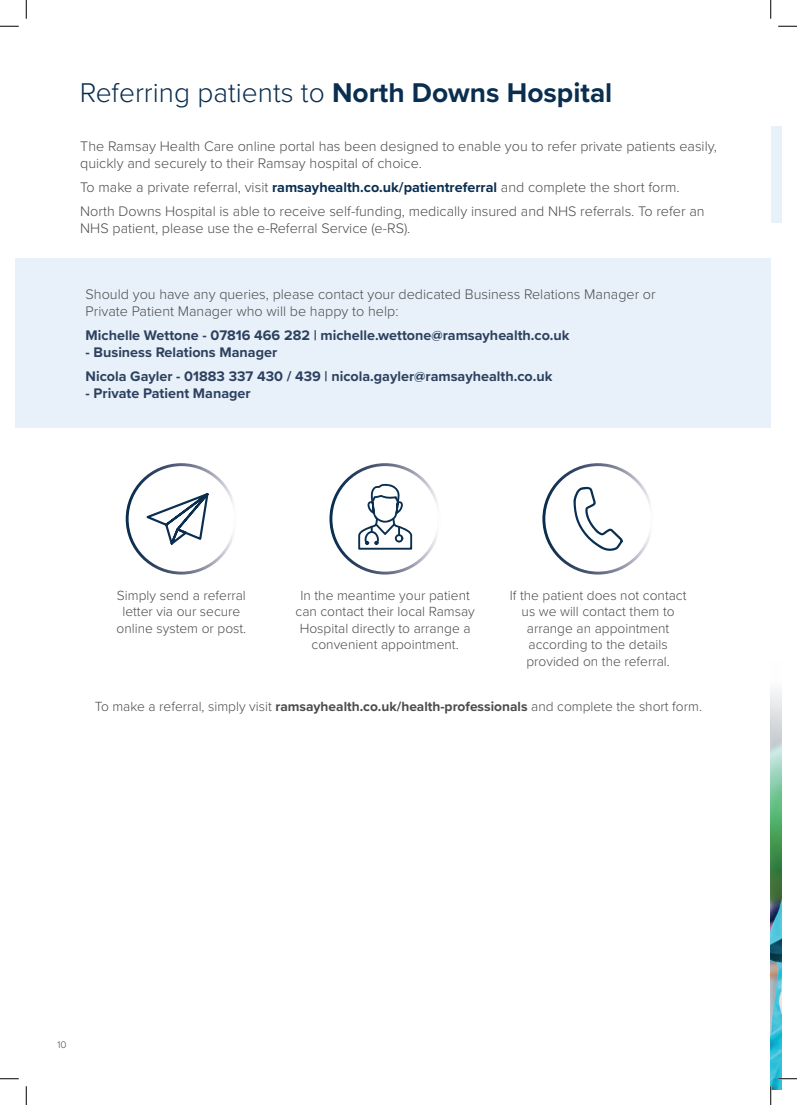
<style>
.page{position:relative;width:797px;height:1105px;background:#fff}
.page>*{position:absolute;margin:0;border:0;box-sizing:border-box;transform-origin:0 0}
.t1{font:300 28.12px "Proxima Nova";color:#0a2e4f}
.t2{font:300 14.38px/17.2px "Proxima Nova";color:#4b4c4d}
.t3{font:700 14.38px "Proxima Nova";color:#2d415f}
.t4{font:300 13.75px/16.5px "Proxima Nova";color:#4b4c4d;text-align:center}
.t5{font:300 10px "Proxima Nova";color:#4b4c4d}
.s1{font-weight:700}
.s2{font-weight:700;color:#0a2e4f}
</style>
<div class="page">
<img style="left:770px;top:689px;width:11px;height:350px">
<div style="left:770px;top:127px;width:11px;height:96px;background:#e8f1f9"></div>
<div style="left:16px;top:259px;width:754px;height:169px;background:#e8f1f9"></div>
<div style="left:329px;top:463px;width:112px;height:111px;border:3px solid #fff;border-radius:50%"></div>
<svg style="left:358px;top:484px;width:54px;height:66px"></svg>
<svg style="left:142px;top:481px;width:79px;height:64px"></svg>
<div style="left:126px;top:463px;width:111px;height:111px;border:3px solid #fff;border-radius:50%"></div>
<div style="left:542px;top:463px;width:112px;height:111px;border:3px solid #fff;border-radius:50%"></div>
<svg style="left:573px;top:487px;width:50px;height:64px"></svg>
<svg style="left:0;top:25px;width:19px;height:2px"></svg>
<svg style="left:778px;top:25px;width:19px;height:2px"></svg>
<svg style="left:0;top:1078px;width:19px;height:1px"></svg>
<svg style="left:25px;top:0;width:2px;height:19px"></svg>
<svg style="left:25px;top:1086px;width:2px;height:19px"></svg>
<svg style="left:770px;top:0;width:1px;height:19px"></svg>
<svg style="left:770px;top:1039px;width:27px;height:66px"></svg>
<h2 class="t1" style="left:80px;top:71px;width:534px">Referring patients to <span class="s1">North Downs Hospital</span></h2>
<p class="t2" style="left:80px;top:137px;width:638px">The Ramsay Health Care online portal has been designed to enable you to refer private patients easily, quickly and securely to their Ramsay hospital of choice.</p>
<p class="t2" style="left:80px;top:178px;width:600px">To make a private referral, visit <span class="s2">ramsayhealth.co.uk/patientreferral</span> and complete the short form.</p>
<p class="t2" style="left:80px;top:202px;width:626px">North Downs Hospital is able to receive self-funding, medically insured and NHS referrals. To refer an<br>NHS patient, please use the e-Referral Service (e-RS).</p>
<p class="t2" style="left:86px;top:284px;width:571px">Should you have any queries, please contact your dedicated Business Relations Manager or<br>Private Patient Manager who will be happy to help:</p>
<p class="t3" style="left:86px;top:324px;width:485px">Michelle Wettone - 07816 466 282 | michelle.wettone@ramsayhealth.co.uk</p>
<p class="t3" style="left:86px;top:341px;width:193px">- Business Relations Manager</p>
<p class="t3" style="left:86px;top:365px;width:468px">Nicola Gayler - 01883 337 430 / 439 | nicola.gayler@ramsayhealth.co.uk</p>
<p class="t3" style="left:86px;top:382px;width:166px">- Private Patient Manager</p>
<p class="t4" style="left:117px;top:586px;width:130px">Simply send a referral</p>
<p class="t4" style="left:122px;top:603px;width:119px">letter via our secure</p>
<p class="t4" style="left:116px;top:619px;width:131px">online system or post.</p>
<p class="t4" style="left:509px;top:586px;width:178px">If the patient does not contact us we will contact them to arrange an appointment according to the details provided on the referral.</p>
<p class="t4" style="left:95px;top:697px;width:608px">To make a referral, simply visit <span class="s1">ramsayhealth.co.uk/health-professionals</span> and complete the short form.</p>
<p class="t4" style="left:295px;top:586px;width:181px">In the meantime your patient can contact their local Ramsay</p>
<p class="t4" style="left:300px;top:619px;width:172px">Hospital directly to arrange a convenient appointment.</p>
<p class="t5" style="left:57px;top:1037px;width:11px">10</p>
</div>
